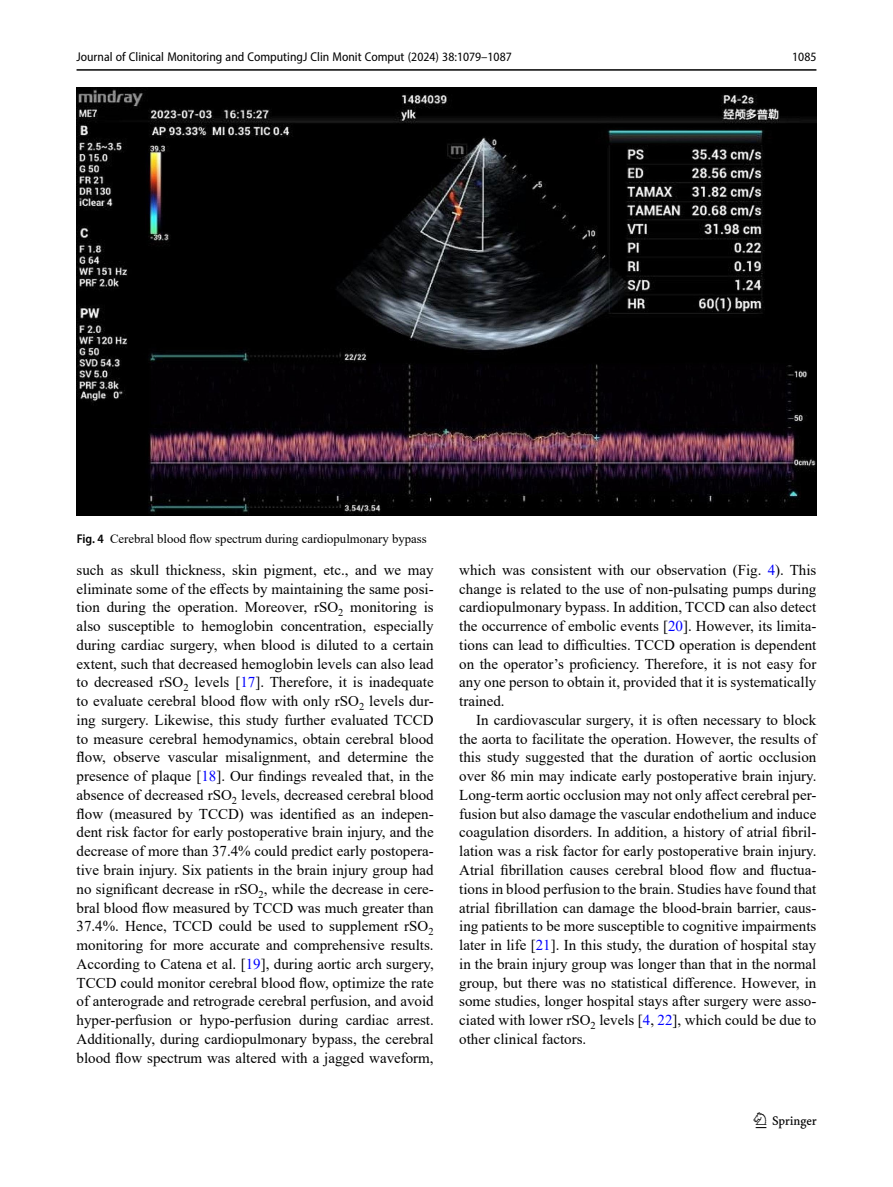
<style>
.page{position:relative;width:893px;height:1187px;background:#fff}
.page>*{position:absolute;margin:0;border:0;box-sizing:border-box;transform-origin:0 0}
.t1{font:22.5px "Springnew";color:#000}
.Body_Text_Indent{font:15px/18.8px "Times New Roman";color:#000;text-align:justify}
.t2{font:semi-condensed 12.75px "Myriad Pro";color:#000}
.Figure_Caption{font:12.75px "Times New Roman";color:#000}
.s1{font-family:"Myriad Pro";font-weight:600;font-stretch:semi-condensed}
.s2{color:#00f}
</style>
<div class="page">
<hr style="left:77px;top:69px;width:739px;height:2px;background:#000">
<img style="left:77px;top:87px;width:740px;height:428px">
<p class="t2" style="left:77px;top:49px;width:437px">Journal of Clinical Monitoring and ComputingJ Clin Monit Comput (2024) 38:1079–1087</p>
<p class="Figure_Caption" style="left:77px;top:529px;width:352px"><span class="s1">Fig. 4</span> Cerebral blood flow spectrum during cardiopulmonary bypass</p>
<p class="t2" style="left:792px;top:49px;width:26px">1085</p>
<p class="Body_Text_Indent" style="left:77px;top:560px;width:359px">such as skull thickness, skin pigment, etc., and we may eliminate some of the effects by maintaining the same posi&shy;tion during the operation. Moreover, rSO<sub>2</sub> monitoring is also susceptible to hemoglobin concentration, especially during cardiac surgery, when blood is diluted to a certain extent, such that decreased hemoglobin levels can also lead to decreased rSO<sub>2</sub> levels [<span class="s2">17</span>]. Therefore, it is inadequate to evaluate cerebral blood flow with only rSO<sub>2</sub> levels dur&shy;ing surgery. Likewise, this study further evaluated TCCD to measure cerebral hemodynamics, obtain cerebral blood flow, observe vascular misalignment, and determine the presence of plaque [<span class="s2">18</span>]. Our findings revealed that, in the absence of decreased rSO<sub>2</sub> levels, decreased cerebral blood flow (measured by TCCD) was identified as an indepen&shy;dent risk factor for early postoperative brain injury, and the decrease of more than 37.4% could predict early postopera&shy;tive brain injury. Six patients in the brain injury group had no significant decrease in rSO<sub>2</sub>, while the decrease in cere&shy;bral blood flow measured by TCCD was much greater than 37.4%. Hence, TCCD could be used to supplement rSO<sub>2 </sub>monitoring for more accurate and comprehensive results.<br>According to Catena et al. [<span class="s2">19</span>], during aortic arch surgery, TCCD could monitor cerebral blood flow, optimize the rate of anterograde and retrograde cerebral perfusion, and avoid hyper-perfusion or hypo-perfusion during cardiac arrest.<br>Additionally, during cardiopulmonary bypass, the cerebral blood flow spectrum was altered with a jagged waveform,</p>
<p class="Body_Text_Indent" style="left:459px;top:560px;width:359px">which was consistent with our observation (Fig. <span class="s2">4</span>). This change is related to the use of non-pulsating pumps during cardiopulmonary bypass. In addition, TCCD can also detect the occurrence of embolic events [<span class="s2">20</span>]. However, its limita&shy;tions can lead to difficulties. TCCD operation is dependent on the operator’s proficiency. Therefore, it is not easy for any one person to obtain it, provided that it is systematically trained.</p>
<p class="Body_Text_Indent" style="left:459px;top:710px;width:359px;text-indent:17px">In cardiovascular surgery, it is often necessary to block the aorta to facilitate the operation. However, the results of this study suggested that the duration of aortic occlusion over 86 min may indicate early postoperative brain injury.<br>Long-term aortic occlusion may not only affect cerebral per&shy;fusion but also damage the vascular endothelium and induce coagulation disorders. In addition, a history of atrial fibril&shy;lation was a risk factor for early postoperative brain injury.<br>Atrial fibrillation causes cerebral blood flow and fluctua&shy;tions in blood perfusion to the brain. Studies have found that atrial fibrillation can damage the blood-brain barrier, caus&shy;ing patients to be more susceptible to cognitive impairments later in life [<span class="s2">21</span>]. In this study, the duration of hospital stay in the brain injury group was longer than that in the normal group, but there was no statistical difference. However, in some studies, longer hospital stays after surgery were asso&shy;ciated with lower rSO<sub>2</sub> levels [<span class="s2">4</span>, <span class="s2">22</span>], which could be due to other clinical factors.</p>
<h1 class="t1" style="left:756px;top:1107px;width:63px">1 3</h1>
</div>
